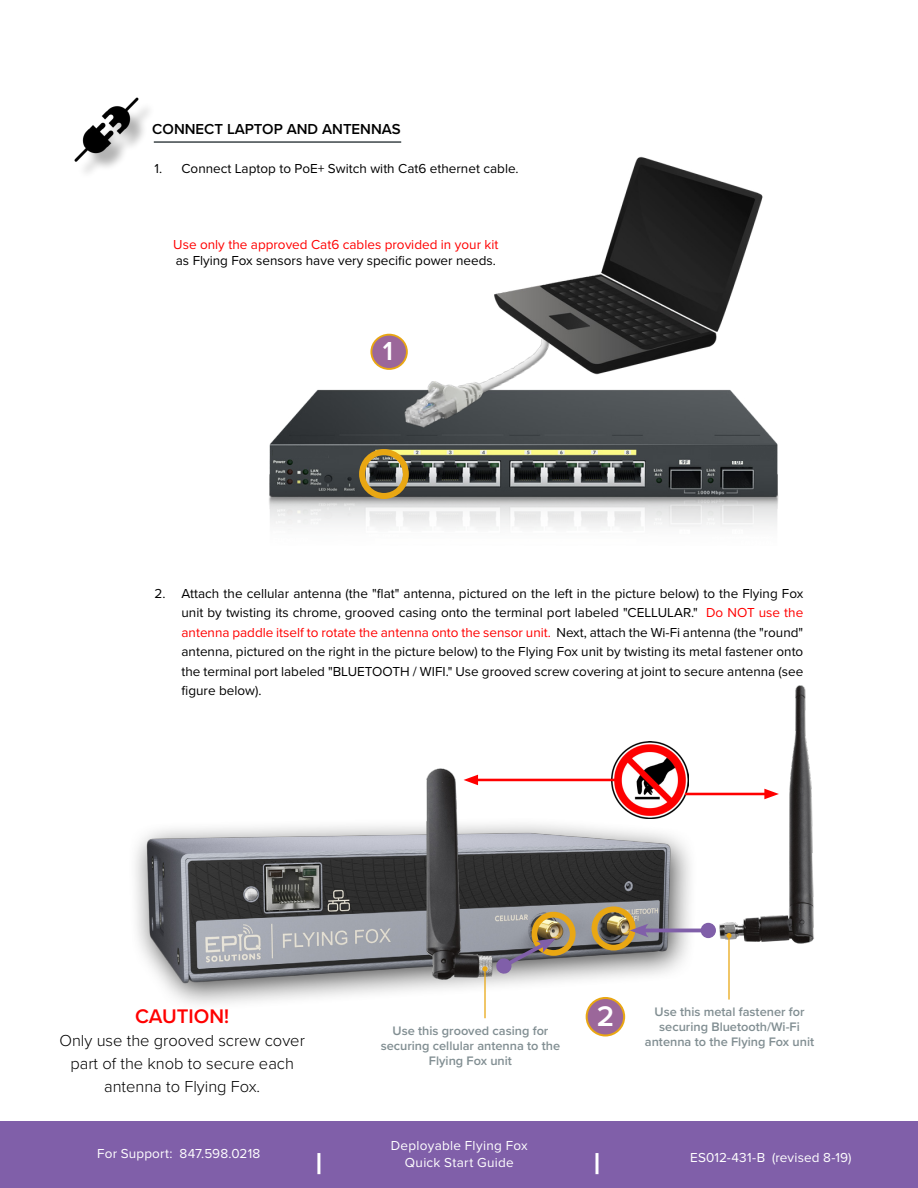
<style>
.page{position:relative;width:918px;height:1188px;background:#fff}
.page>*{position:absolute;margin:0;border:0;box-sizing:border-box;transform-origin:0 0}
.t1{font:600 29.4px "Proxima Nova";color:#fff}
.t2{font:600 27px "Proxima Nova";color:#fff}
.t3{font:600 20.4px "Proxima Nova";color:#f00}
.t4{font:300 16.5px/23px "Proxima Nova";color:#000;text-align:center}
.t5{font:600 15px "Proxima Nova";color:#000}
.t6{font:13.5px/19.5px "Proxima Nova";color:#000;text-align:justify}
.t7{font:13.5px/16.5px "Proxima Nova";letter-spacing:.02em;color:#fff;text-align:center}
.t8{font:13.5px "Proxima Nova";color:#f00}
.t9{font:600 12.75px/15.3px "Proxima Nova";color:#818e92;text-align:center}
.s1{color:#f00}
</style>
<div class="page">
<div style="left:0;top:1121px;width:918px;height:67px;background:#805fa9"></div>
<hr style="left:317px;top:1153px;width:3px;height:21px;background:#fff">
<hr style="left:596px;top:1153px;width:2px;height:21px;background:#fff">
<img style="left:269px;top:341px;width:509px;height:187px">
<div style="left:359px;top:449px;width:50px;height:50px;border:6px solid #e9a713;border-radius:50%"></div>
<img style="left:135px;top:818px;width:585px;height:191px">
<img style="left:720px;top:685px;width:94px;height:259px">
<img style="left:390px;top:338px;width:178px;height:100px">
<img style="left:483px;top:156px;width:288px;height:225px">
<div style="left:77px;top:101px;width:79px;height:79px;background:#000;opacity:.3"></div>
<img style="left:74px;top:97px;width:68px;height:68px">
<hr style="left:154px;top:141px;width:247px;height:2px;background:#3d4648">
<div style="left:371px;top:335px;width:36px;height:34px;background:#9b679a;border-radius:50%"></div>
<div style="left:370px;top:334px;width:38px;height:36px;border:2px solid #e9a713;border-radius:50%"></div>
<div style="left:592px;top:906px;width:44px;height:45px;border:6px solid #e9a713;border-radius:50%"></div>
<div style="left:587px;top:998px;width:37px;height:37px;background:#9b679a;border-radius:50%"></div>
<div style="left:586px;top:997px;width:39px;height:40px;border:2px solid #e9a713;border-radius:50%"></div>
<div style="left:532px;top:912px;width:44px;height:44px;border:6px solid #e9a713;border-radius:50%"></div>
<hr style="left:641px;top:929px;width:67px;height:3px;background:#805fa9">
<div style="left:701px;top:923px;width:15px;height:15px;background:#805fa9;border-radius:50%"></div>
<svg style="left:630px;top:924px;width:19px;height:13px"></svg>
<img style="left:612px;top:742px;width:76px;height:76px">
<hr style="left:685px;top:793px;width:84px;height:2px;background:#f00">
<svg style="left:764px;top:789px;width:15px;height:10px"></svg>
<hr style="left:728px;top:936px;width:2px;height:64px;background:#e9a713">
<svg style="left:726px;top:933px;width:6px;height:5px"></svg>
<img style="left:403px;top:768px;width:114px;height:231px">
<svg style="left:495px;top:938px;width:61px;height:37px;background:#8c838b"></svg>
<hr style="left:484px;top:969px;width:2px;height:49px;background:#e9a713">
<svg style="left:482px;top:966px;width:6px;height:5px"></svg>
<hr style="left:473px;top:779px;width:148px;height:2px;background:#f00">
<svg style="left:464px;top:775px;width:14px;height:10px"></svg>
<img style="left:273px;top:447px;width:55px;height:11px">
<img style="left:711px;top:449px;width:63px;height:11px">
<p class="t5" style="left:152px;top:118px;width:250px">CONNECT LAPTOP AND ANTENNAS</p>
<p class="t6" style="left:154px;top:159px;width:366px">1. Connect Laptop to PoE+ Switch with Cat6 ethernet cable.</p>
<p class="t8" style="left:173px;top:234px;width:327px">Use only the approved Cat6 cables provided in your kit</p>
<p class="t6" style="left:176px;top:250px;width:322px">as Flying Fox sensors have very specific power needs.</p>
<h2 class="t2" style="left:383px;top:331px;width:12px">1</h2>
<p class="t6" style="left:182px;top:583px;width:623px;text-indent:-27px">2. Attach the cellular antenna (the "flat" antenna, pictured on the left in the picture below) to the Flying Fox unit by twisting its chrome, grooved casing onto the terminal port labeled "CELLULAR." <span class="s1">Do NOT use the antenna paddle itself to rotate the antenna onto the sensor unit.</span> Next, attach the Wi-Fi antenna (the "round" antenna, pictured on the right in the picture below) to the Flying Fox unit by twisting its metal fastener onto the terminal port labeled "BLUETOOTH / WIFI." Use grooved screw covering at joint to secure antenna (see figure below).</p>
<h3 class="t3" style="left:135px;top:1001px;width:96px">CAUTION!</h3>
<p class="t4" style="left:59px;top:1028px;width:247px">Only use the grooved screw cover part of the knob to secure each antenna to Flying Fox.</p>
<p class="t9" style="left:381px;top:1022px;width:181px">Use this grooved casing for securing cellular antenna to the<br>Flying Fox unit</p>
<h1 class="t1" style="left:597px;top:994px;width:19px">2</h1>
<p class="t9" style="left:645px;top:1003px;width:171px">Use this metal fastener for securing Bluetooth/Wi-Fi antenna to the Flying Fox unit</p>
<p class="t7" style="left:391px;top:1137px;width:138px">Deployable Flying Fox<br>Quick Start Guide</p>
<p class="t7" style="left:97px;top:1144px;width:165px">For Support: 847.598.0218</p>
<p class="t7" style="left:690px;top:1148px;width:163px">ES012-431-B (revised 8-19)</p>
</div>
